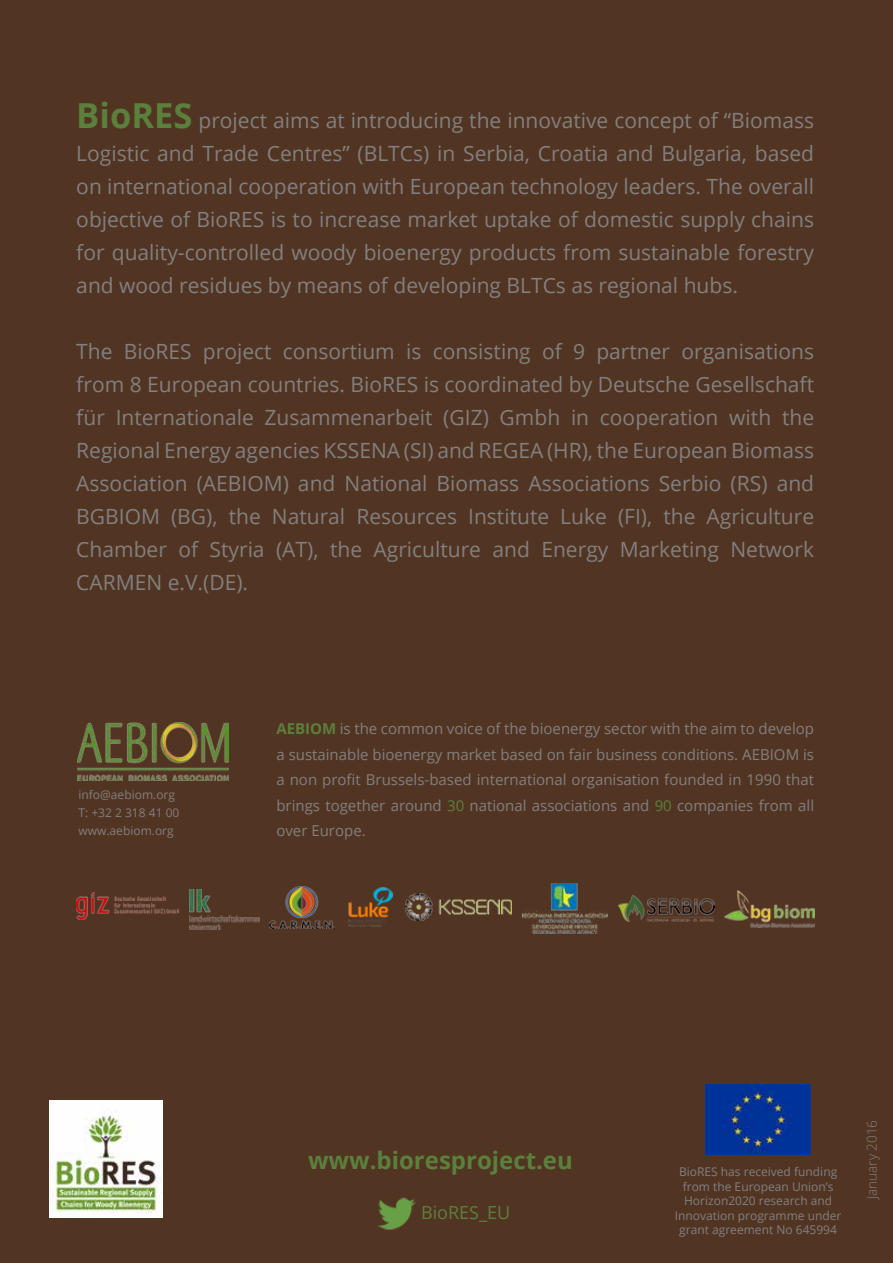
<style>
.page{position:relative;width:893px;height:1263px;background:#523423}
.page>*{position:absolute;margin:0;border:0;box-sizing:border-box;transform-origin:0 0}
.t1{font:700 24px "Open Sans";color:#5b803c}
.t2{font:21px/33px "Open Sans";color:#818080;text-align:justify}
.t3{font:18px "Open Sans";color:#5b803c}
.t4{font:15px/25.5px "Open Sans";color:#818080;text-align:justify}
.t5{font:300 13.5px "Open Sans";color:#818080}
.t6{font:12px/14.4px "Open Sans";color:#818080;text-align:center}
.s1{font-weight:700;font-size:34.5px;color:#5b803c}
.s2{font-weight:700;color:#5b803c}
.s3{color:#5b803c}
</style>
<div class="page">
<img style="left:270px;top:886px;width:65px;height:42px">
<img style="left:348px;top:887px;width:45px;height:40px">
<img style="left:618px;top:895px;width:96px;height:26px">
<img style="left:725px;top:891px;width:89px;height:37px">
<img style="left:522px;top:884px;width:86px;height:49px">
<img style="left:76px;top:893px;width:103px;height:27px">
<img style="left:406px;top:893px;width:106px;height:27px">
<img style="left:189px;top:889px;width:71px;height:41px">
<img style="left:378px;top:1197px;width:38px;height:33px">
<img style="left:705px;top:1084px;width:106px;height:71px">
<img style="left:77px;top:723px;width:151px;height:57px">
<img style="left:49px;top:1100px;width:113px;height:117px">
<p class="t2" style="left:76px;top:104px;width:739px"><span class="s1">BioRES</span> project aims at introducing the innovative concept of “Biomass Logistic and Trade Centres” (BLTCs) in Serbia, Croatia and Bulgaria, based on international cooperation with European technology leaders. The overall objective of BioRES is to increase market uptake of domestic supply chains for quality-controlled woody bioenergy products from sustainable forestry and wood residues by means of developing BLTCs as regional hubs.</p>
<p class="t2" style="left:76px;top:335px;width:739px">The BioRES project consortium is consisting of 9 partner organisations from 8 European countries. BioRES is coordinated by Deutsche Gesellschaft für Internationale Zusammenarbeit (GIZ) Gmbh in cooperation with the Regional Energy agencies KSSENA (SI) and REGEA (HR), the European Biomass Association (AEBIOM) and National Biomass Associations Serbio (RS) and BGBIOM (BG), the Natural Resources Institute Luke (FI), the Agriculture Chamber of Styria (AT), the Agriculture and Energy Marketing Network CARMEN e.V.(DE).</p>
<p class="t6" style="left:78px;top:785px;width:102px;line-height:18px;text-align:left">info@aebiom.org<br>T: +32 2 318 41 00 www.aebiom.org</p>
<p class="t4" style="left:276px;top:716px;width:539px"><span class="s2">AEBIOM</span> is the common voice of the bioenergy sector with the aim to develop a sustainable bioenergy market based on fair business conditions. AEBIOM is a non profit Brussels-based international organisation founded in 1990 that brings together around <span class="s3">30</span> national associations and <span class="s3">90</span> companies from all over Europe.</p>
<p class="t1" style="left:308px;top:1143px;width:266px">www.bioresproject.eu</p>
<p class="t3" style="left:421px;top:1200px;width:91px">BioRES_EU</p>
<p class="t6" style="left:675px;top:1164px;width:168px">BioRES has received funding from the European Union’s<br>Horizon2020 research and<br>Innovation programme under grant agreement No 645994</p>
<p class="t5" style="left:863px;top:1199px;width:81px;rotate:-90deg">January 2016</p>
</div>
